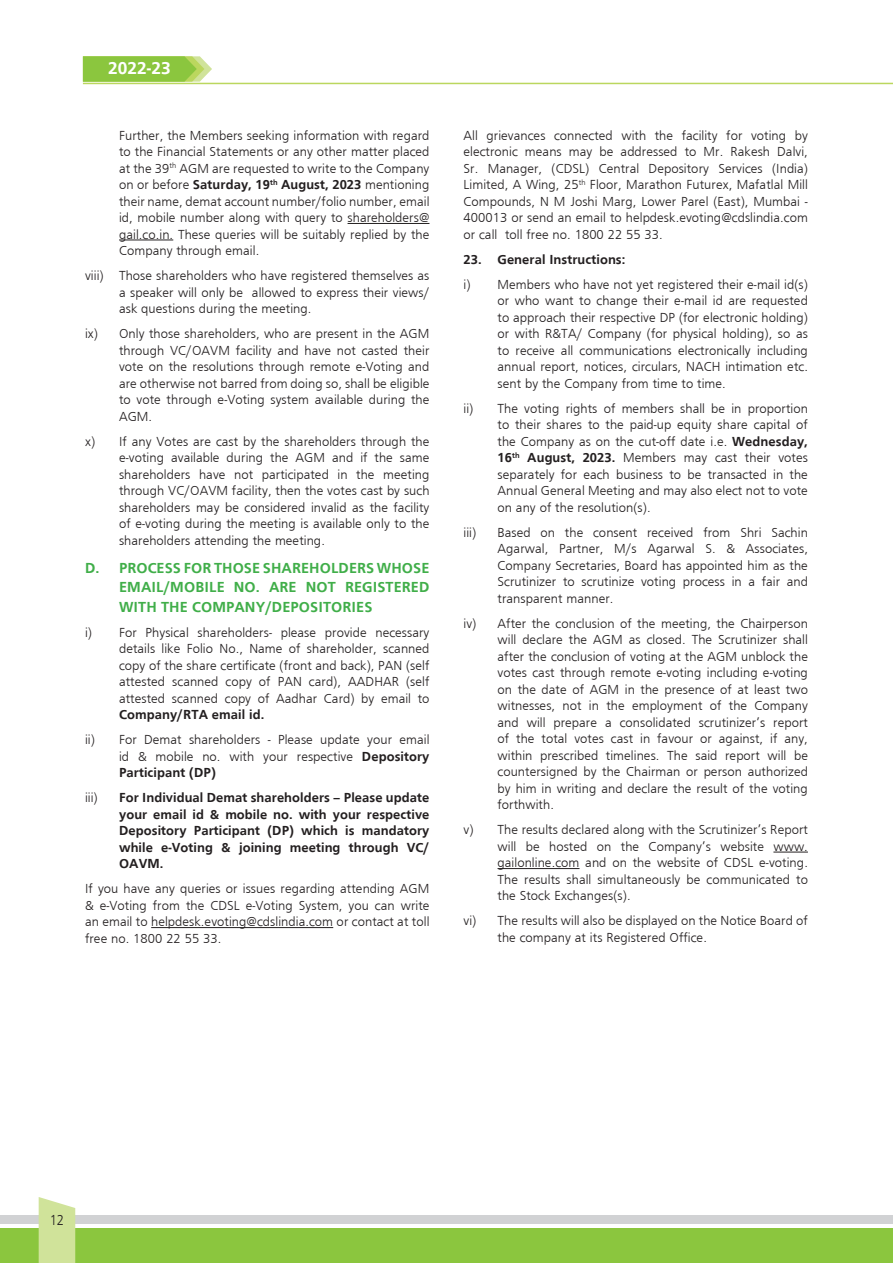
<style>
.page{position:relative;width:893px;height:1263px;background:#fff}
.page>*{position:absolute;margin:0;border:0;box-sizing:border-box;transform-origin:0 0}
.t1{font:700 18px "Frugal Sans";letter-spacing:.005em;color:#fff}
.t2{font:700 15px/19.5px "Frugal Sans";letter-spacing:.005em;color:#40ae49;text-align:justify}
.t3{font:300 15px "Frugal Sans";color:#231f20;scale:.9 1}
.t4{font:300 13.5px/16.5px "Frugal Sans";letter-spacing:.005em;color:#231f20;text-align:justify}
.t5{font:700 13.5px/16.5px "Frugal Sans";letter-spacing:.005em;color:#231f20;text-align:justify}
.s1{font-weight:700}
</style>
<div class="page">
<div style="left:0;top:1215px;width:893px;height:8px;background:#d1d2d4"></div>
<hr style="left:83px;top:83px;width:810px;height:1px;background:#bbd75e">
<div style="left:0;top:1228px;width:893px;height:35px;background:#8bc63e"></div>
<svg style="left:83px;top:56px;width:129px;height:26px;background:#98cc50"></svg>
<svg style="left:39px;top:1197px;width:36px;height:66px;background:#d3e5a2"></svg>
<hr style="left:348px;top:223px;width:81px;height:1px;background:#231f20">
<hr style="left:119px;top:240px;width:54px;height:1px;background:#231f20">
<hr style="left:151px;top:927px;width:182px;height:1px;background:#231f20">
<hr style="left:773px;top:852px;width:35px;height:1px;background:#231f20">
<hr style="left:497px;top:868px;width:82px;height:1px;background:#231f20">
<h1 class="t1" style="left:108px;top:57px;width:64px">2022-23</h1>
<p class="t4" style="left:119px;top:127px;width:312px">Further, the Members seeking information with regard to the Financial Statements or any other matter placed at the 39<sup>th</sup> AGM are requested to write to the Company on or before <span class="s1">Saturday, 19</span><sup>th</sup> <span class="s1">August, 2023</span> mentioning their name, demat account number/folio number, email id, mobile number along with query to shareholders@ gail.co.in. These queries will be suitably replied by the Company through email.</p>
<p class="t4" style="left:119px;top:267px;width:312px;text-indent:-34px">viii) Those shareholders who have registered themselves as a speaker will only be allowed to express their views/ ask questions during the meeting.</p>
<p class="t4" style="left:119px;top:325px;width:312px;text-indent:-34px">ix) Only those shareholders, who are present in the AGM through VC/OAVM facility and have not casted their vote on the resolutions through remote e-Voting and are otherwise not barred from doing so, shall be eligible to vote through e-Voting system available during the AGM.</p>
<p class="t4" style="left:119px;top:433px;width:312px;text-indent:-34px">x) If any Votes are cast by the shareholders through the e-voting available during the AGM and if the same shareholders have not participated in the meeting through VC/OAVM facility, then the votes cast by such shareholders may be considered invalid as the facility of e-voting during the meeting is available only to the shareholders attending the meeting.</p>
<p class="t2" style="left:119px;top:558px;width:312px;text-indent:-34px">D. PROCESS FOR THOSE SHAREHOLDERS WHOSE EMAIL/MOBILE NO. ARE NOT REGISTERED WITH THE COMPANY/DEPOSITORIES</p>
<p class="t4" style="left:119px;top:624px;width:312px;text-indent:-34px">i) For Physical shareholders- please provide necessary details like Folio No., Name of shareholder, scanned copy of the share certificate (front and back), PAN (self attested scanned copy of PAN card), AADHAR (self attested scanned copy of Aadhar Card) by email to</p>
<p class="t5" style="left:119px;top:706px;width:147px">Company/RTA email id.</p>
<p class="t4" style="left:119px;top:731px;width:312px;text-indent:-34px">ii) For Demat shareholders - Please update your email id &amp; mobile no. with your respective <span class="s1">Depository Participant (DP)</span></p>
<p class="t4" style="left:85px;top:789px;width:14px">iii)</p>
<p class="t5" style="left:119px;top:789px;width:312px">For Individual Demat shareholders – Please update your email id &amp; mobile no. with your respective Depository Participant (DP) which is mandatory while e-Voting &amp; joining meeting through VC/ OAVM.</p>
<p class="t4" style="left:85px;top:880px;width:346px">If you have any queries or issues regarding attending AGM &amp; e-Voting from the CDSL e-Voting System, you can write an email to helpdesk.evoting@cdslindia.com or contact at toll free no. 1800 22 55 33.</p>
<p class="t4" style="left:463px;top:127px;width:346px">All grievances connected with the facility for voting by electronic means may be addressed to Mr. Rakesh Dalvi, Sr. Manager, (CDSL) Central Depository Services (India)<br>Limited, A Wing, 25<sup>th</sup> Floor, Marathon Futurex, Mafatlal Mill Compounds, N M Joshi Marg, Lower Parel (East), Mumbai - 400013 or send an email to helpdesk.evoting@cdslindia.com or call toll free no. 1800 22 55 33.</p>
<p class="t5" style="left:463px;top:251px;width:163px">23. General Instructions:</p>
<p class="t4" style="left:497px;top:276px;width:312px;text-indent:-34px">i) Members who have not yet registered their e-mail id(s) or who want to change their e-mail id are requested to approach their respective DP (for electronic holding) or with R&amp;TA/ Company (for physical holding), so as to receive all communications electronically including annual report, notices, circulars, NACH intimation etc. sent by the Company from time to time.</p>
<p class="t4" style="left:497px;top:400px;width:312px;text-indent:-34px">ii) The voting rights of members shall be in proportion to their shares to the paid-up equity share capital of the Company as on the cut-off date i.e. <span class="s1">Wednesday, 16</span><sup>th</sup> <span class="s1">August, 2023.</span> Members may cast their votes separately for each business to be transacted in the Annual General Meeting and may also elect not to vote on any of the resolution(s).</p>
<p class="t4" style="left:463px;top:524px;width:14px">iii)</p>
<p class="t4" style="left:497px;top:524px;width:312px">Based on the consent received from Shri Sachin Agarwal, Partner, M/s Agarwal S. &amp; Associates, Company Secretaries, Board has appointed him as the Scrutinizer to scrutinize voting process in a fair and transparent manner.</p>
<p class="t4" style="left:497px;top:615px;width:312px;text-indent:-34px">iv) After the conclusion of the meeting, the Chairperson will declare the AGM as closed. The Scrutinizer shall after the conclusion of voting at the AGM unblock the votes cast through remote e-voting including e-voting on the date of AGM in the presence of at least two witnesses, not in the employment of the Company and will prepare a consolidated scrutinizer’s report of the total votes cast in favour or against, if any, within prescribed timelines. The said report will be countersigned by the Chairman or person authorized by him in writing and declare the result of the voting forthwith.</p>
<p class="t4" style="left:497px;top:821px;width:312px;text-indent:-34px">v) The results declared along with the Scrutinizer’s Report will be hosted on the Company’s website www. gailonline.com and on the website of CDSL e-voting.<br>The results shall simultaneously be communicated to the Stock Exchanges(s).</p>
<p class="t4" style="left:497px;top:912px;width:312px;text-indent:-34px">vi) The results will also be displayed on the Notice Board of the company at its Registered Office.</p>
<p class="t3" style="left:50px;top:1211px;width:18px">12</p>
</div>
